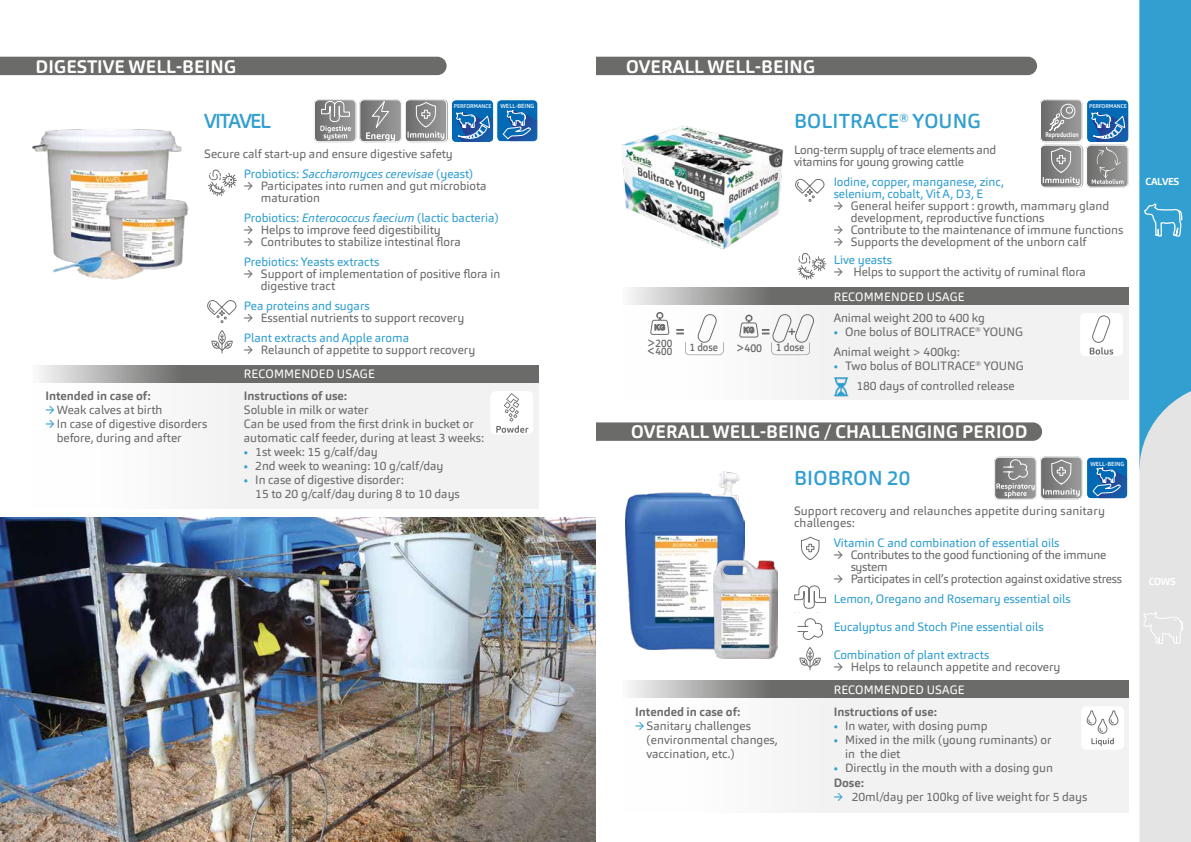
<style>
.page{position:relative;width:1191px;height:842px;background:#fff}
.page>*{position:absolute;margin:0;border:0;box-sizing:border-box;transform-origin:0 0}
.t1{font:500 20px "Carnas";color:#319fd0}
.t2{font:500 20px "Carnas";letter-spacing:-.085em;color:#319fd0}
.t3{font:700 18px "Carnas";letter-spacing:.01em;color:#fff}
.t4{font:500 13.8px "Carnas";color:#6b6b6a;scale:.91 1}
.t5{font:12px/14px "Carnas";color:#6b6b6a}
.t6{font:12px/12px "Carnas";color:#319fd0}
.t7{font:12px/12px "Carnas";letter-spacing:-.02em;color:#6b6b6a}
.t8{font:700 12px "Carnas";color:#6b6b6a}
.t9{font:12px "Carnas";letter-spacing:.01em;color:#fff}
.t10{font:500 10.8px "Carnas";color:#6b6b6a;scale:.91 1}
.t11{font:500 10.7px/8.4px "Carnas";color:#6b6b6a;text-align:right;scale:.91 1}
.t12{font:700 10px "Carnas";letter-spacing:-.03em;color:#fff}
.t13{font:700 6.8px "Carnas";color:#fff;scale:.79 1}
.t14{font:500 5.9px "Carnas";color:#fff}
.t15{font:500 5.8px "Carnas";color:#fff}
.t16{font:500 5.5px "Carnas";letter-spacing:-.01em;color:#fff}
.s1{color:#319fd0}
.s2{font-style:italic;color:#319fd0}
.s3{font-style:italic}
.s4{font-size:13.8px}
.s5{font-size:11.3px}
</style>
<div class="page">
<img style="left:0;top:517px;width:595px;height:325px">
<div style="left:560px;top:422px;width:482px;height:19px;background:#6b6b6a;border-radius:9px"></div>
<svg style="left:1139px;top:0;width:52px;height:842px;background:#8ec3db"></svg>
<div style="left:0;top:57px;width:446px;height:18px;background:#6b6b6a"></div>
<img style="left:32px;top:129px;width:157px;height:151px">
<svg style="left:314px;top:99px;width:224px;height:43px;background:#7b96ad"></svg>
<svg style="left:211px;top:330px;width:22px;height:23px"></svg>
<svg style="left:208px;top:169px;width:29px;height:28px"></svg>
<svg style="left:207px;top:300px;width:30px;height:23px"></svg>
<div style="left:33px;top:365px;width:506px;height:144px;background:#f2f2f2"></div>
<svg style="left:53px;top:365px;width:486px;height:17px;background:#7b7b7a"></svg>
<svg style="left:491px;top:391px;width:42px;height:43px"></svg>
<div style="left:622px;top:681px;width:506px;height:131px;background:#f2f2f2"></div>
<svg style="left:643px;top:681px;width:485px;height:17px;background:#7b7b7a"></svg>
<img style="left:625px;top:471px;width:119px;height:179px">
<svg style="left:801px;top:537px;width:18px;height:23px"></svg>
<svg style="left:794px;top:585px;width:32px;height:24px"></svg>
<svg style="left:799px;top:647px;width:22px;height:23px"></svg>
<svg style="left:797px;top:618px;width:27px;height:22px"></svg>
<svg style="left:994px;top:456px;width:134px;height:44px;background:#859bad"></svg>
<svg style="left:1082px;top:707px;width:42px;height:42px"></svg>
<div style="left:555px;top:57px;width:482px;height:18px;background:#6b6b6a;border-radius:9px"></div>
<img style="left:621px;top:125px;width:168px;height:163px">
<svg style="left:795px;top:178px;width:30px;height:24px"></svg>
<svg style="left:797px;top:252px;width:29px;height:27px"></svg>
<svg style="left:1040px;top:99px;width:88px;height:89px;background:#8899a7"></svg>
<div style="left:622px;top:291px;width:506px;height:109px;background:#f2f2f2"></div>
<svg style="left:631px;top:288px;width:497px;height:17px;background:#7e7e7d"></svg>
<svg style="left:739px;top:314px;width:75px;height:41px"></svg>
<svg style="left:650px;top:312px;width:19px;height:23px"></svg>
<svg style="left:676px;top:314px;width:47px;height:41px"></svg>
<svg style="left:1081px;top:313px;width:42px;height:43px"></svg>
<img style="left:834px;top:377px;width:15px;height:20px">
<div style="left:513px;top:18px;width:82px;height:72px;background:#fff"></div>
<img style="left:713px;top:560px;width:64px;height:99px">
<div style="left:558px;top:369px;width:37px;height:117px;background:#fff"></div>
<h2 class="t3" style="left:36px;top:55px;width:202px">DIGESTIVE WELL-BEING</h2>
<h1 class="t2" style="left:204px;top:108px;width:68px">VITAVEL</h1>
<p class="t16" style="left:454px;top:103px;width:39px">PERFORMANCE</p>
<p class="t14" style="left:500px;top:102px;width:35px">WELL-BEING</p>
<p class="t5" style="left:244px;top:144px;width:231px;line-height:20px;text-indent:-40px">Secure calf start-up and ensure digestive safety<br><span class="s1">Probiotics:</span> <span class="s2">Saccharomyces cerevisae</span> <span class="s1">(yeast)</span></p>
<p class="t5" style="left:261px;top:180px;width:227px;line-height:12px;text-indent:-17px">→ Participates into rumen and gut microbiota maturation</p>
<p class="t6" style="left:244px;top:212px;width:256px">Probiotics: <span class="s3">Enterococcus faecium</span> (lactic bacteria)</p>
<p class="t5" style="left:244px;top:223px;width:198px">→ Helps to improve feed digestibility</p>
<p class="t5" style="left:244px;top:235px;width:218px">→ Contributes to stabilize intestinal flora</p>
<p class="t6" style="left:244px;top:256px;width:137px">Prebiotics: Yeasts extracts</p>
<p class="t5" style="left:261px;top:268px;width:241px;line-height:12px;text-indent:-17px">→ Support of implementation of positive flora in digestive tract</p>
<p class="t6" style="left:244px;top:300px;width:127px">Pea proteins and sugars</p>
<p class="t5" style="left:244px;top:311px;width:222px">→ Essential nutrients to support recovery</p>
<p class="t6" style="left:244px;top:332px;width:167px">Plant extracts and Apple aroma</p>
<p class="t5" style="left:244px;top:343px;width:233px">→ Relaunch of appetite to support recovery</p>
<p class="t8" style="left:45px;top:388px;width:107px">Intended in case of:</p>
<p class="t5" style="left:45px;top:402px;width:118px"><span class="s1">→</span> Weak calves at birth</p>
<p class="t5" style="left:57px;top:416px;width:152px;text-indent:-11px"><span class="s1">→</span> In case of digestive disorders before, during and after</p>
<p class="t9" style="left:244px;top:366px;width:132px">RECOMMENDED USAGE</p>
<p class="t8" style="left:244px;top:388px;width:105px">Instructions of use:</p>
<p class="t5" style="left:244px;top:402px;width:242px">Soluble in milk or water<br>Can be used from the first drink in bucket or automatic calf feeder, during at least 3 weeks:</p>
<p class="t5" style="left:244px;top:444px;width:135px"><span class="s1">•</span> 1st week: 15 g/calf/day</p>
<p class="t5" style="left:244px;top:458px;width:201px"><span class="s1">•</span> 2nd week to weaning: 10 g/calf/day</p>
<p class="t5" style="left:255px;top:472px;width:206px;text-indent:-11px"><span class="s1">•</span> In case of digestive disorder:<br>15 to 20 g/calf/day during 8 to 10 days</p>
<h2 class="t3" style="left:626px;top:55px;width:191px">OVERALL WELL-BEING</h2>
<h1 class="t1" style="left:794px;top:108px;width:188px">BOLITRACE<sup>®</sup> YOUNG</h1>
<p class="t13" style="left:1045px;top:131px;width:43px">Reproduction</p>
<p class="t16" style="left:1089px;top:103px;width:39px">PERFORMANCE</p>
<p class="t4" style="left:647px;top:333px;width:11px">&gt;</p>
<p class="t11" style="left:647px;top:339px;width:29px">200 <span class="s4">&lt;</span>400</p>
<p class="t7" style="left:794px;top:144px;width:204px">Long-term supply of trace elements and vitamins for young growing cattle</p>
<p class="t6" style="left:833px;top:176px;width:172px">Iodine, copper, manganese, zinc, selenium, cobalt, Vit A, D3, E</p>
<p class="t5" style="left:850px;top:200px;width:260px;line-height:12px;text-indent:-17px">→ General heifer support : growth, mammary gland development, reproductive functions</p>
<p class="t5" style="left:833px;top:223px;width:291px">→ Contribute to the maintenance of immune functions</p>
<p class="t5" style="left:833px;top:235px;width:254px">→ Supports the development of the unborn calf</p>
<p class="t6" style="left:833px;top:254px;width:60px">Live yeasts</p>
<p class="t5" style="left:833px;top:265px;width:254px">→ Helps to support the activity of ruminal flora</p>
<p class="t10" style="left:689px;top:341px;width:33px">1 dose</p>
<p class="t10" style="left:735px;top:341px;width:77px"><span class="s4">&gt;</span><span class="s5">400</span> 1 dose</p>
<p class="t9" style="left:833px;top:289px;width:132px">RECOMMENDED USAGE</p>
<p class="t5" style="left:833px;top:311px;width:153px">Animal weight 200 to 400 kg</p>
<p class="t5" style="left:833px;top:322px;width:191px;line-height:20px"><span class="s1">•</span> One bolus of BOLITRACE<sup>®</sup> YOUNG<br>Animal weight &gt; 400kg:</p>
<p class="t5" style="left:856px;top:356px;width:169px;line-height:20px;text-indent:-23px"><span class="s1">•</span> Two bolus of BOLITRACE<sup>®</sup> YOUNG<br>180 days of controlled release</p>
<h2 class="t3" style="left:631px;top:420px;width:398px">OVERALL WELL-BEING / CHALLENGING PERIOD</h2>
<h1 class="t1" style="left:794px;top:466px;width:118px">BIOBRON 20</h1>
<p class="t15" style="left:1090px;top:460px;width:35px">WELL-BEING</p>
<p class="t5" style="left:794px;top:505px;width:312px;line-height:12px">Support recovery and relaunches appetite during sanitary challenges:</p>
<p class="t6" style="left:833px;top:537px;width:227px">Vitamin C and combination of essential oils</p>
<p class="t7" style="left:850px;top:549px;width:257px;text-indent:-17px">→ Contributes to the good functioning of the immune system</p>
<p class="t7" style="left:833px;top:573px;width:290px">→ Participates in cell’s protection against oxidative stress</p>
<p class="t6" style="left:833px;top:593px;width:239px">Lemon, Oregano and Rosemary essential oils</p>
<p class="t6" style="left:833px;top:621px;width:211px">Eucalyptus and Stoch Pine essential oils</p>
<p class="t6" style="left:833px;top:649px;width:157px">Combination of plant extracts</p>
<p class="t5" style="left:833px;top:660px;width:228px">→ Helps to relaunch appetite and recovery</p>
<p class="t8" style="left:635px;top:704px;width:107px">Intended in case of:</p>
<p class="t5" style="left:646px;top:718px;width:133px;text-indent:-11px"><span class="s1">→</span> Sanitary challenges (environmental changes, vaccination, etc.)</p>
<p class="t9" style="left:833px;top:682px;width:132px">RECOMMENDED USAGE</p>
<p class="t8" style="left:833px;top:704px;width:105px">Instructions of use:</p>
<p class="t5" style="left:833px;top:718px;width:155px"><span class="s1">•</span> In water, with dosing pump</p>
<p class="t5" style="left:845px;top:732px;width:208px;text-indent:-11px"><span class="s1">•</span> Mixed in the milk (young ruminants) or in the diet</p>
<p class="t5" style="left:833px;top:760px;width:221px"><span class="s1">•</span> Directly in the mouth with a dosing gun</p>
<p class="t8" style="left:833px;top:775px;width:32px">Dose:</p>
<p class="t5" style="left:833px;top:790px;width:255px"><span class="s1">→</span> 20ml/day per 100kg of live weight for 5 days</p>
<p class="t12" style="left:1145px;top:175px;width:36px">CALVES</p>
<p class="t12" style="left:1148px;top:575px;width:29px">COWS</p>
</div>
